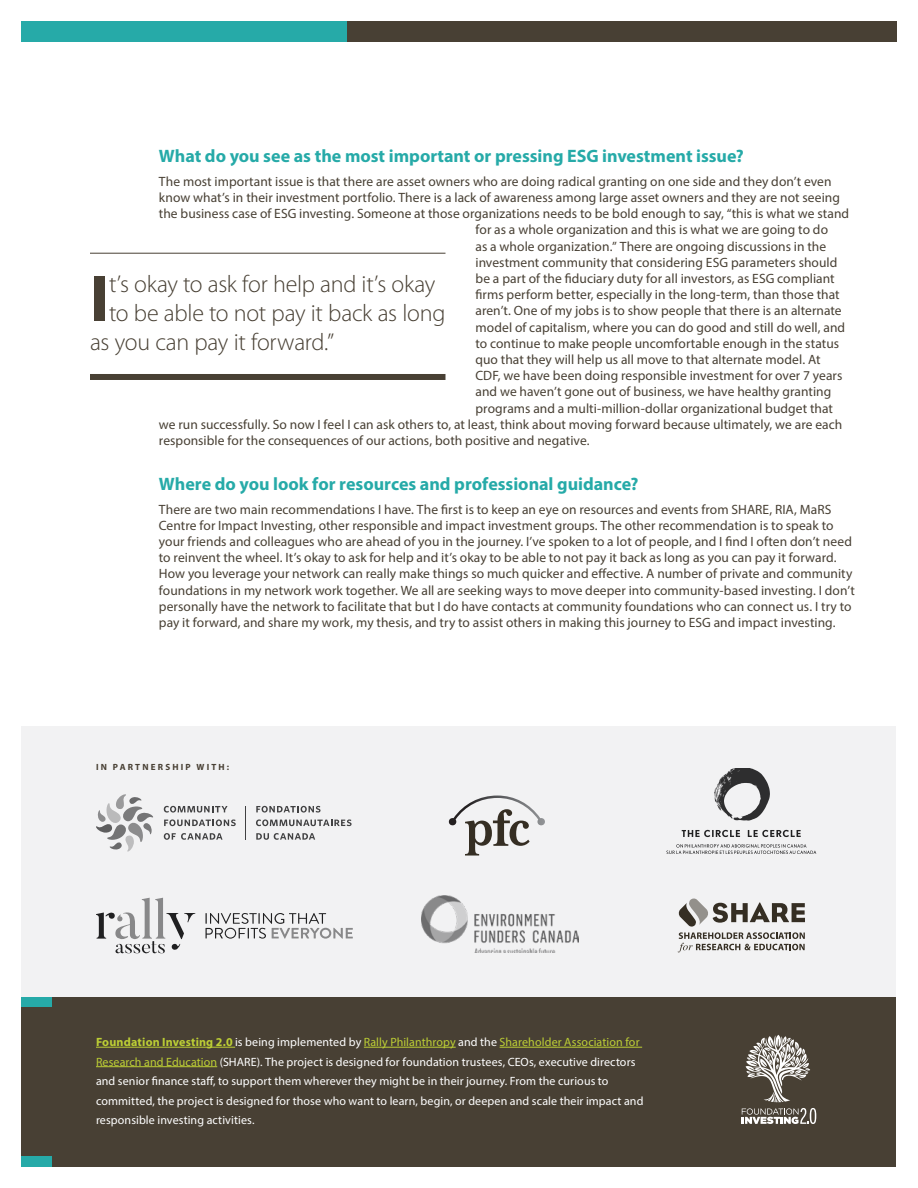
<style>
.page{position:relative;width:918px;height:1188px;background:#fff}
.page>*{position:absolute;margin:0;border:0;box-sizing:border-box;transform-origin:0 0}
.t1{font:700 66.75px "Myriad Pro";color:#484034}
.t2{font:300 24px "Myriad Pro";letter-spacing:-.01em;color:#484034}
.t3{font:700 18px "Myriad Pro";color:#26aaa8}
.t4{font:13.5px/16.2px "Myriad Pro";letter-spacing:.005em;color:#484034}
.t5{font:12px/19.5px "Myriad Pro";letter-spacing:.01em;color:#fff}
.t6{font:700 9px "Myriad Pro";letter-spacing:.24em;color:#484034}
.s1{font-weight:700;color:#bdcf34}
.s2{color:#bdcf34}
</style>
<div class="page">
<div style="left:174px;top:22px;width:722px;height:20px;background:#484034"></div>
<div style="left:21px;top:22px;width:325px;height:20px;background:#26aaa8"></div>
<div style="left:22px;top:997px;width:874px;height:169px;background:#484034"></div>
<svg style="left:742px;top:1108px;width:74px;height:16px"></svg>
<svg style="left:746px;top:1035px;width:64px;height:67px"></svg>
<div style="left:21px;top:1156px;width:31px;height:10px;background:#26aaa8"></div>
<hr style="left:96px;top:1047px;width:139px;height:1px;background:#bdcf34">
<hr style="left:364px;top:1047px;width:92px;height:1px;background:#bdcf34">
<hr style="left:500px;top:1047px;width:142px;height:1px;background:#bdcf34">
<hr style="left:96px;top:1066px;width:121px;height:1px;background:#bdcf34">
<div style="left:21px;top:997px;width:31px;height:10px;background:#26aaa8"></div>
<div style="left:22px;top:726px;width:874px;height:271px;background:#f2f2f3"></div>
<svg style="left:96px;top:794px;width:57px;height:58px"></svg>
<svg style="left:164px;top:806px;width:64px;height:7px"></svg>
<svg style="left:164px;top:819px;width:72px;height:7px"></svg>
<svg style="left:164px;top:833px;width:59px;height:7px"></svg>
<hr style="left:246px;top:806px;width:1px;height:34px;background:#414142">
<svg style="left:256px;top:833px;width:59px;height:7px"></svg>
<svg style="left:256px;top:806px;width:65px;height:7px"></svg>
<svg style="left:256px;top:819px;width:96px;height:7px"></svg>
<svg style="left:682px;top:830px;width:119px;height:7px"></svg>
<svg style="left:666px;top:844px;width:150px;height:10px"></svg>
<svg style="left:714px;top:768px;width:56px;height:53px"></svg>
<img style="left:421px;top:896px;width:158px;height:56px">
<svg style="left:678px;top:898px;width:127px;height:54px"></svg>
<svg style="left:449px;top:796px;width:96px;height:60px"></svg>
<svg style="left:96px;top:898px;width:99px;height:55px"></svg>
<svg style="left:206px;top:913px;width:147px;height:26px"></svg>
<hr style="left:90px;top:253px;width:356px;height:1px;background:#484034">
<div style="left:90px;top:374px;width:356px;height:6px;background:#484034"></div>
<h3 class="t3" style="left:159px;top:144px;width:587px">What do you see as the most important or pressing ESG investment issue?</h3>
<p class="t4" style="left:159px;top:173px;width:674px">The most important issue is that there are asset owners who are doing radical granting on one side and they don’t even</p>
<p class="t4" style="left:159px;top:189px;width:683px">know what’s in their investment portfolio. There is a lack of awareness among large asset owners and they are not seeing</p>
<p class="t4" style="left:159px;top:205px;width:692px">the business case of ESG investing. Someone at those organizations needs to be bold enough to say, “this is what we stand</p>
<p class="t4" style="left:476px;top:221px;width:354px">for as a whole organization and this is what we are going to do</p>
<p class="t4" style="left:476px;top:238px;width:352px">as a whole organization.” There are ongoing discussions in the</p>
<p class="t4" style="left:476px;top:254px;width:363px">investment community that considering ESG parameters should</p>
<p class="t4" style="left:476px;top:270px;width:361px">be a part of the fiduciary duty for all investors, as ESG compliant</p>
<p class="t4" style="left:476px;top:286px;width:366px">firms perform better, especially in the long-term, than those that</p>
<p class="t4" style="left:476px;top:302px;width:368px">aren’t. One of my jobs is to show people that there is an alternate</p>
<p class="t4" style="left:476px;top:319px;width:371px">model of capitalism, where you can do good and still do well, and</p>
<p class="t4" style="left:476px;top:335px;width:365px">to continue to make people uncomfortable enough in the status</p>
<p class="t4" style="left:476px;top:351px;width:347px">quo that they will help us all move to that alternate model. At</p>
<p class="t4" style="left:476px;top:367px;width:369px">CDF, we have been doing responsible investment for over 7 years</p>
<p class="t4" style="left:476px;top:383px;width:357px">and we haven’t gone out of business, we have healthy granting</p>
<p class="t4" style="left:476px;top:400px;width:359px">programs and a multi-million-dollar organizational budget that</p>
<p class="t4" style="left:159px;top:416px;width:685px">we run successfully. So now I feel I can ask others to, at least, think about moving forward because ultimately, we are each</p>
<p class="t4" style="left:159px;top:432px;width:432px">responsible for the consequences of our actions, both positive and negative.</p>
<h3 class="t3" style="left:159px;top:472px;width:481px">Where do you look for resources and professional guidance?</h3>
<p class="t4" style="left:159px;top:501px;width:698px">There are two main recommendations I have. The first is to keep an eye on resources and events from SHARE, RIA, MaRS Centre for Impact Investing, other responsible and impact investment groups. The other recommendation is to speak to your friends and colleagues who are ahead of you in the journey. I’ve spoken to a lot of people, and I find I often don’t need to reinvent the wheel. It’s okay to ask for help and it’s okay to be able to not pay it back as long as you can pay it forward.<br>How you leverage your network can really make things so much quicker and effective. A number of private and community foundations in my network work together. We all are seeking ways to move deeper into community-based investing. I don’t personally have the network to facilitate that but I do have contacts at community foundations who can connect us. I try to pay it forward, and share my work, my thesis, and try to assist others in making this journey to ESG and impact investing.</p>
<h1 class="t1" style="left:90px;top:255px;width:21px">I</h1>
<h2 class="t2" style="left:109px;top:271px;width:328px">t’s okay to ask for help and it’s okay</h2>
<h2 class="t2" style="left:109px;top:300px;width:338px">to be able to not pay it back as long</h2>
<h2 class="t2" style="left:90px;top:329px;width:246px">as you can pay it forward.”</h2>
<p class="t6" style="left:96px;top:761px;width:135px">IN PARTNERSHIP WITH:</p>
<p class="t5" style="left:96px;top:1032px;width:549px"><span class="s1">Foundation Investing 2.0</span> is being implemented by <span class="s2">Rally Philanthropy</span> and the <span class="s2">Shareholder Association for Research and Education</span> (SHARE). The project is designed for foundation trustees, CEOs, executive directors and senior finance staff, to support them wherever they might be in their journey. From the curious to committed, the project is designed for those who want to learn, begin, or deepen and scale their impact and responsible investing activities.</p>
</div>
